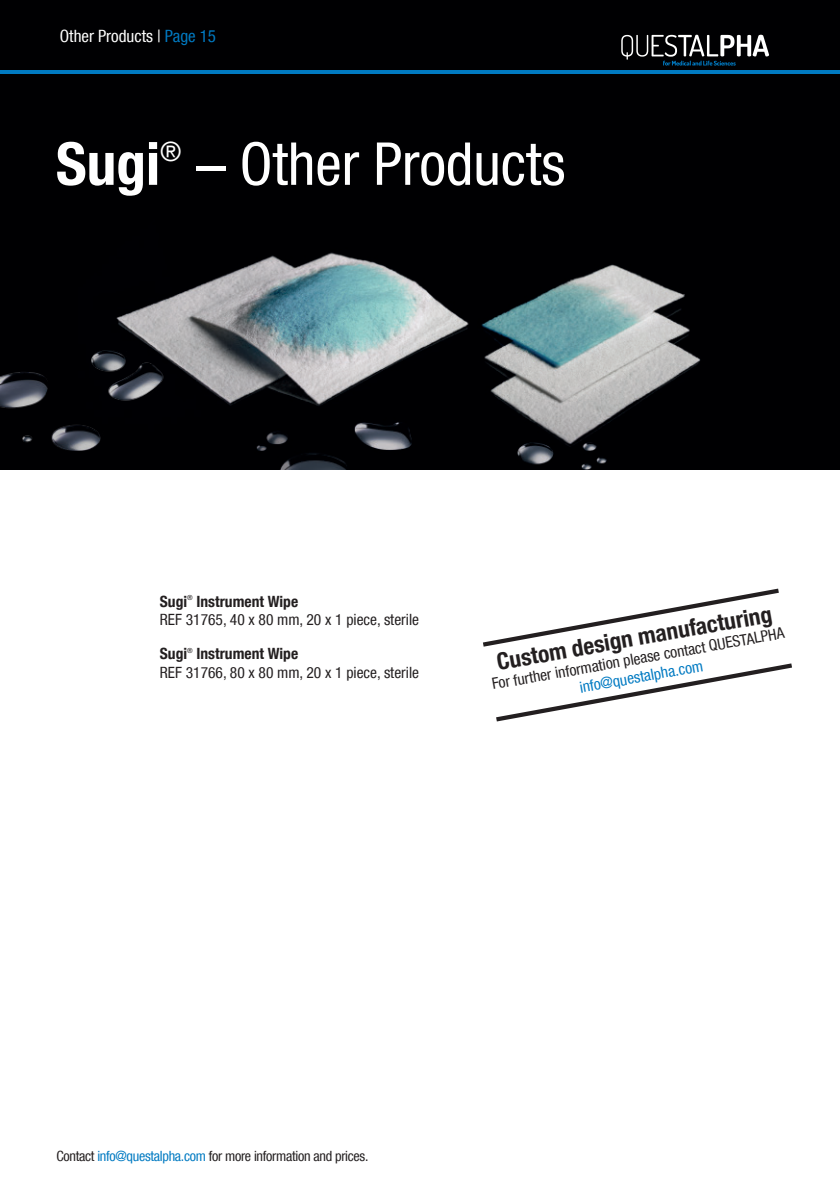
<style>
.page{position:relative;width:840px;height:1191px;background:#fff}
.page>*{position:absolute;margin:0;border:0;box-sizing:border-box;transform-origin:0 0}
.t1{font:condensed 59.2px "Helvetica Neue LT Com";color:#fff}
.t2{font:700 condensed 59.2px "Helvetica Neue LT Com";color:#fff}
.t3{font:condensed 26.6px "Helvetica Neue LT Com";color:#fff}
.t4{font:700 condensed 23.2px "Helvetica Neue LT Com";color:#231f20}
.t5{font:condensed 17px "Helvetica Neue LT Com";color:#fff}
.t6{font:condensed 15.6px "Helvetica Neue LT Com";color:#231f20}
.t7{font:700 condensed 15.6px "Helvetica Neue LT Com";color:#231f20}
.t8{font:condensed 15.6px "Helvetica Neue LT Com";color:#007ac2}
.t9{font:condensed 14.2px "Helvetica Neue LT Com";letter-spacing:-.02em;color:#231f20}
.t10{font:condensed 7px "Helvetica Neue LT Com";color:#231f20}
.s1{color:#007ac2}
</style>
<div class="page">
<div style="left:0;top:0;width:839px;height:469px;background:#000002"></div>
<img style="left:78px;top:252px;width:623px;height:217px">
<img style="left:0;top:351px;width:170px;height:99px">
<svg style="left:483px;top:588px;width:296px;height:59px"></svg>
<svg style="left:496px;top:663px;width:296px;height:59px"></svg>
<svg style="left:621px;top:35px;width:147px;height:31px"></svg>
<hr style="left:0;top:70px;width:839px;height:4px;background:#007ac2">
<p class="t5" style="left:60px;top:26px;width:158px">Other Products | <span class="s1">Page 15</span></p>
<h1 class="t2" style="left:56px;top:128px;width:106px">Sugi</h1>
<h2 class="t3" style="left:160px;top:136px;width:23px">®</h2>
<h1 class="t1" style="left:196px;top:129px;width:371px">– Other Products</h1>
<p class="t7" style="left:160px;top:591px;width:29px">Sugi</p>
<p class="t10" style="left:187px;top:594px;width:7px">®</p>
<p class="t7" style="left:196px;top:591px;width:103px">Instrument Wipe</p>
<p class="t6" style="left:160px;top:610px;width:260px">REF 31765, 40 x 80 mm, 20 x 1 piece, sterile</p>
<p class="t7" style="left:160px;top:644px;width:29px">Sugi</p>
<p class="t10" style="left:187px;top:646px;width:7px">®</p>
<p class="t7" style="left:196px;top:644px;width:103px">Instrument Wipe</p>
<p class="t6" style="left:160px;top:663px;width:260px">REF 31766, 80 x 80 mm, 20 x 1 piece, sterile</p>
<h3 class="t4" style="left:494px;top:648px;width:280px;rotate:-10deg">Custom design manufacturing</h3>
<p class="t6" style="left:490px;top:675px;width:298px;rotate:-10deg">For further information please contact QUESTALPHA</p>
<p class="t8" style="left:577px;top:678px;width:126px;rotate:-10deg">info@questalpha.com</p>
<p class="t9" style="left:56px;top:1147px;width:313px">Contact <span class="s1">info@questalpha.com</span> for more information and prices.</p>
</div>
